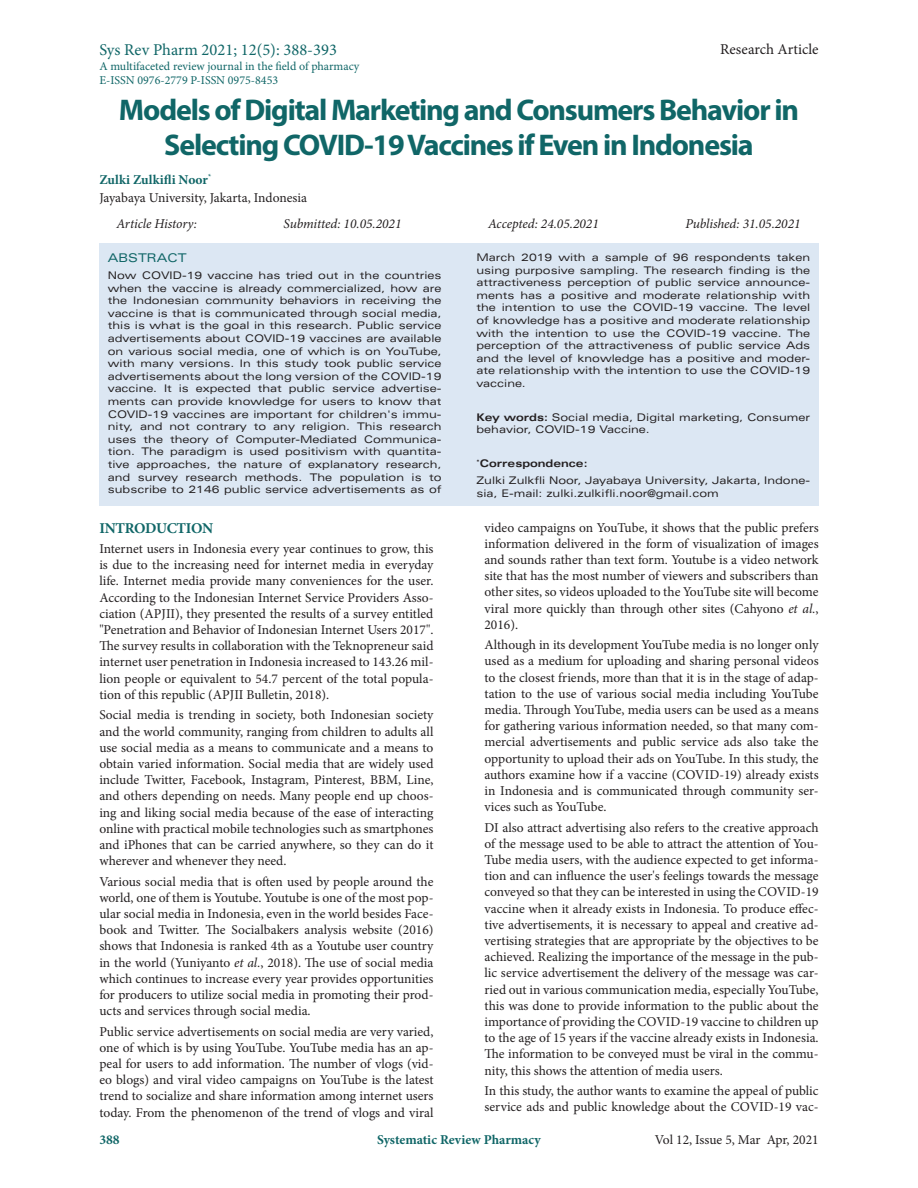
<style>
.page{position:relative;width:918px;height:1188px;background:#fff}
.page>*{position:absolute;margin:0;border:0;box-sizing:border-box;transform-origin:0 0}
.t1{font:700 30px/35.4px "Myriad Pro";letter-spacing:-.04em;color:#106667;text-align:center}
.t2{font:16.5px "Minion Pro";color:#106667}
.t3{font:15px "Minion Pro";color:#231f20}
.t4{font:700 15px "Minion Pro";letter-spacing:-.02em;color:#106667}
.t5{font:13.5px/16.2px "Minion Pro";color:#231f20;text-align:justify}
.t6{font:italic 13.5px "Minion Pro";letter-spacing:-.005em;color:#231f20}
.t7{font:700 13.5px "Minion Pro";color:#106667}
.t8{font:12px/14.4px "Minion Pro";color:#106667}
.t9{font:expanded 12px "Univers LT Std";color:#106667}
.t10{font:expanded 10.5px/12.6px "Univers LT Std";color:#231f20;text-align:justify}
.t11{font:700 expanded 10.5px "Univers LT Std";color:#231f20}
.s1{font-style:italic}
.s2{font-weight:700}
</style>
<div class="page">
<div style="left:99px;top:243px;width:720px;height:263px;background:#dce7f3"></div>
<p class="t2" style="left:99px;top:39px;width:239px">Sys Rev Pharm 2021; 12(5): 388-393</p>
<p class="t8" style="left:99px;top:59px;width:262px">A multifaceted review journal in the field of pharmacy<br>E-ISSN 0976-2779 P-ISSN 0975-8453</p>
<p class="t3" style="left:720px;top:39px;width:100px">Research Article</p>
<p class="t1" style="left:119px;top:91px;width:682px">Models of Digital Marketing and Consumers Behavior in<br>Selecting COVID-19 Vaccines if Even in Indonesia</p>
<p class="t7" style="left:99px;top:170px;width:113px">Zulki Zulkifli Noor<sup>*</sup></p>
<p class="t5" style="left:99px;top:190px;width:209px">Jayabaya University, Jakarta, Indonesia</p>
<p class="t6" style="left:116px;top:214px;width:82px">Article History:</p>
<p class="t6" style="left:284px;top:214px;width:119px">Submitted: 10.05.2021</p>
<p class="t6" style="left:488px;top:214px;width:112px">Accepted: 24.05.2021</p>
<p class="t6" style="left:685px;top:214px;width:117px">Published: 31.05.2021</p>
<p class="t9" style="left:108px;top:251px;width:80px">ABSTRACT</p>
<p class="t10" style="left:108px;top:269px;width:335px">Now COVID-19 vaccine has tried out in the countries when the vaccine is already commercialized, how are the Indonesian community behaviors in receiving the vaccine is that is communicated through social media, this is what is the goal in this research. Public service advertisements about COVID-19 vaccines are available on various social media, one of which is on YouTube, with many versions. In this study took public service advertisements about the long version of the COVID-19 vaccine. It is expected that public service advertise&shy;ments can provide knowledge for users to know that COVID-19 vaccines are important for children's immu&shy;nity, and not contrary to any religion. This research uses the theory of Computer-Mediated Communica&shy;tion. The paradigm is used positivism with quantita&shy;tive approaches, the nature of explanatory research, and survey research methods. The population is to subscribe to 2146 public service advertisements as of</p>
<p class="t4" style="left:99px;top:517px;width:115px">INTRODUCTION</p>
<p class="t5" style="left:99px;top:541px;width:336px">Internet users in Indonesia every year continues to grow, this is due to the increasing need for internet media in everyday life. Internet media provide many conveniences for the user.<br>According to the Indonesian Internet Service Providers Asso&shy;ciation (APJII), they presented the results of a survey entitled "Penetration and Behavior of Indonesian Internet Users 2017".<br>The survey results in collaboration with the Teknopreneur said internet user penetration in Indonesia increased to 143.26 mil&shy;lion people or equivalent to 54.7 percent of the total popula&shy;tion of this republic (APJII Bulletin, 2018).</p>
<p class="t5" style="left:99px;top:707px;width:336px">Social media is trending in society, both Indonesian society and the world community, ranging from children to adults all use social media as a means to communicate and a means to obtain varied information. Social media that are widely used include Twitter, Facebook, Instagram, Pinterest, BBM, Line, and others depending on needs. Many people end up choos&shy;ing and liking social media because of the ease of interacting online with practical mobile technologies such as smartphones and iPhones that can be carried anywhere, so they can do it wherever and whenever they need.</p>
<p class="t5" style="left:99px;top:873px;width:336px">Various social media that is often used by people around the world, one of them is Youtube. Youtube is one of the most pop&shy;ular social media in Indonesia, even in the world besides Face&shy;book and Twitter. The Socialbakers analysis website (2016) shows that Indonesia is ranked 4th as a Youtube user country in the world (Yuniyanto <span class="s1">et al.</span>, 2018). The use of social media which continues to increase every year provides opportunities for producers to utilize social media in promoting their prod&shy;ucts and services through social media.</p>
<p class="t5" style="left:99px;top:1023px;width:336px">Public service advertisements on social media are very varied, one of which is by using YouTube. YouTube media has an ap&shy;peal for users to add information. The number of vlogs (vid&shy;eo blogs) and viral video campaigns on YouTube is the latest trend to socialize and share information among internet users today. From the phenomenon of the trend of vlogs and viral</p>
<p class="t10" style="left:477px;top:251px;width:335px">March 2019 with a sample of 96 respondents taken using purposive sampling. The research finding is the attractiveness perception of public service announce&shy;ments has a positive and moderate relationship with the intention to use the COVID-19 vaccine. The level of knowledge has a positive and moderate relationship with the intention to use the COVID-19 vaccine. The perception of the attractiveness of public service Ads and the level of knowledge has a positive and moder&shy;ate relationship with the intention to use the COVID-19 vaccine.</p>
<p class="t10" style="left:477px;top:411px;width:335px"><span class="s2">Key words:</span> Social media, Digital marketing, Consumer behavior, COVID-19 Vaccine.</p>
<p class="t11" style="left:477px;top:457px;width:113px"><sup>*</sup>Correspondence:</p>
<p class="t10" style="left:477px;top:474px;width:335px">Zulki Zulkfli Noor, Jayabaya University, Jakarta, Indone&shy;sia, E-mail: zulki.zulkifli.noor@gmail.com</p>
<p class="t5" style="left:485px;top:519px;width:336px">video campaigns on YouTube, it shows that the public prefers information delivered in the form of visualization of images and sounds rather than text form. Youtube is a video network site that has the most number of viewers and subscribers than other sites, so videos uploaded to the YouTube site will become viral more quickly than through other sites (Cahyono <span class="s1">et al.</span>, 2016).</p>
<p class="t5" style="left:485px;top:637px;width:336px">Although in its development YouTube media is no longer only used as a medium for uploading and sharing personal videos to the closest friends, more than that it is in the stage of adap&shy;tation to the use of various social media including YouTube media. Through YouTube, media users can be used as a means for gathering various information needed, so that many com&shy;mercial advertisements and public service ads also take the opportunity to upload their ads on YouTube. In this study, the authors examine how if a vaccine (COVID-19) already exists in Indonesia and is communicated through community ser&shy;vices such as YouTube.</p>
<p class="t5" style="left:485px;top:819px;width:336px">DI also attract advertising also refers to the creative approach of the message used to be able to attract the attention of You-Tube media users, with the audience expected to get informa&shy;tion and can influence the user's feelings towards the message conveyed so that they can be interested in using the COVID-19 vaccine when it already exists in Indonesia. To produce effec&shy;tive advertisements, it is necessary to appeal and creative ad&shy;vertising strategies that are appropriate by the objectives to be achieved. Realizing the importance of the message in the pub&shy;lic service advertisement the delivery of the message was car&shy;ried out in various communication media, especially YouTube, this was done to provide information to the public about the importance of providing the COVID-19 vaccine to children up to the age of 15 years if the vaccine already exists in Indonesia.<br>The information to be conveyed must be viral in the commu&shy;nity, this shows the attention of media users.</p>
<p class="t5" style="left:485px;top:1083px;width:336px">In this study, the author wants to examine the appeal of public service ads and public knowledge about the COVID-19 vac-</p>
<p class="t7" style="left:99px;top:1130px;width:22px">388</p>
<p class="t7" style="left:377px;top:1130px;width:165px">Systematic Review Pharmacy</p>
<p class="t5" style="left:655px;top:1131px;width:165px">Vol 12, Issue 5, Mar Apr, 2021</p>
</div>
